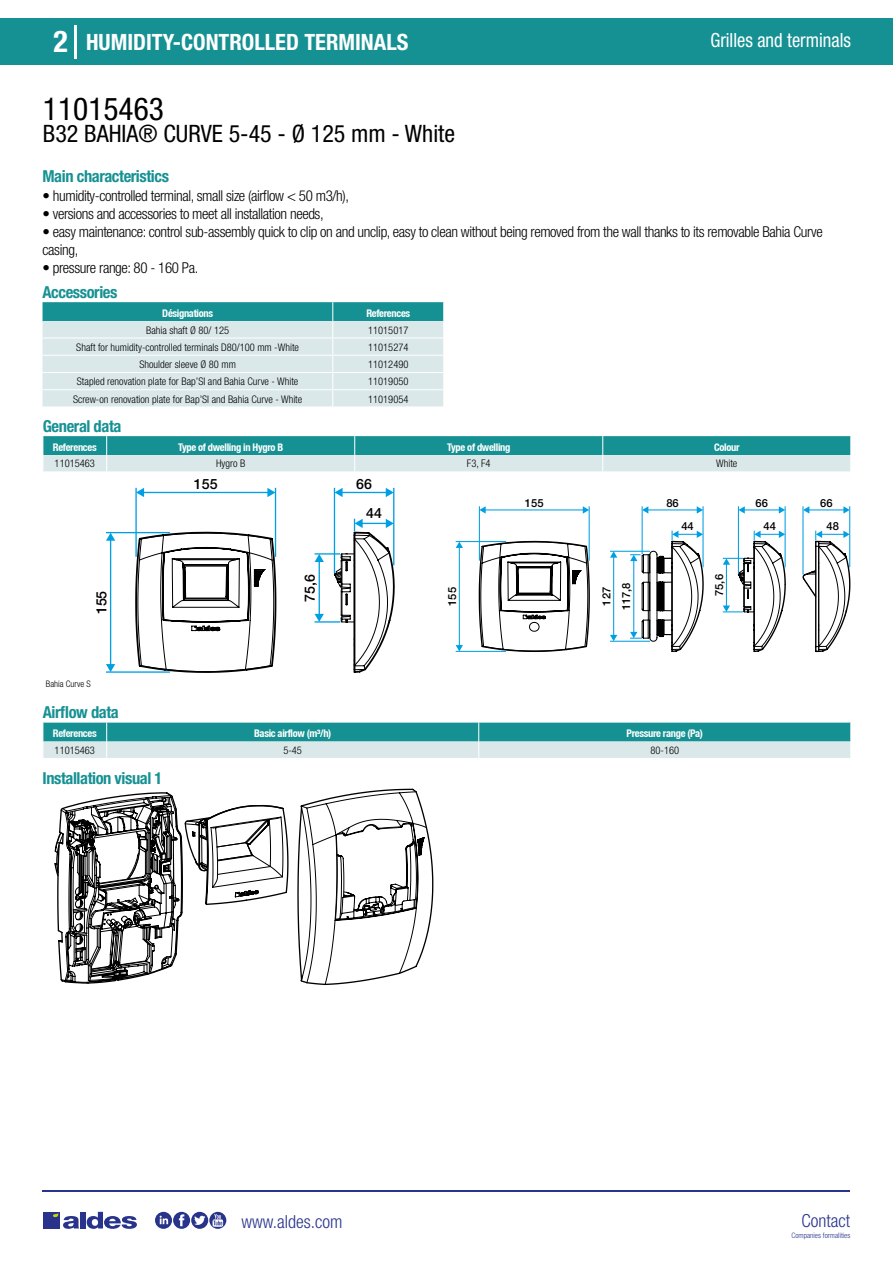
<style>
.page{position:relative;width:893px;height:1263px;background:#fff}
.page>*{position:absolute;margin:0;border:0;box-sizing:border-box;transform-origin:0 0}
.t1{font:condensed 31.5px "Helvetica Neue LT Std";color:#000}
.t2{font:700 condensed 30px "Helvetica Neue LT Std";color:#fff}
.t3{font:condensed 24px "Helvetica Neue LT Std";color:#000}
.t4{font:700 condensed 22.5px "Helvetica Neue LT Std";color:#fff}
.t5{font:condensed 19.5px "Helvetica Neue LT Std";color:#fff;scale:.95 1}
.t6{font:300 condensed 18px "Helvetica Neue";color:#28348b}
.t7{font:700 condensed 16.5px "Helvetica Neue LT Std";letter-spacing:-.025em;color:#169193}
.t8{font:300 condensed 15px/18px "Helvetica Neue LT Std";letter-spacing:-.025em;color:#000}
.t9{font:500 14.25px "Helvetica Neue";color:#000}
.t10{font:500 11.25px/19.8px "Helvetica Neue";color:#000;text-align:center}
.t11{font:300 condensed 10.5px "Helvetica Neue";color:#000}
.t12{font:700 condensed 10.5px "Helvetica Neue";letter-spacing:-.03em;color:#fff}
.t13{font:300 condensed 9px "Helvetica Neue";color:#000}
.t14{font:300 condensed 7.5px "Helvetica Neue";color:#28348b}
</style>
<div class="page">
<div style="left:0;top:18px;width:893px;height:46px;background:#169193"></div>
<hr style="left:74px;top:25px;width:2px;height:33px;background:#fff">
<hr style="left:43px;top:1190px;width:807px;height:1px;background:#28348b">
<svg style="left:155px;top:1212px;width:71px;height:17px"></svg>
<div style="left:43px;top:1212px;width:17px;height:16px;background:#28348b"></div>
<div style="left:80px;top:1212px;width:6px;height:16px;background:#28348b"></div>
<svg style="left:87px;top:1212px;width:50px;height:17px"></svg>
<svg style="left:53px;top:1213px;width:26px;height:16px"></svg>
<svg style="left:43px;top:302px;width:401px;height:105px;background:#b9d9da"></svg>
<svg style="left:43px;top:436px;width:808px;height:36px;background:#75bbbc"></svg>
<hr style="left:135px;top:488px;width:2px;height:69px;background:#009fe3">
<hr style="left:275px;top:488px;width:1px;height:69px;background:#009fe3">
<hr style="left:143px;top:492px;width:126px;height:1px;background:#009fe3">
<svg style="left:267px;top:488px;width:8px;height:9px"></svg>
<svg style="left:136px;top:488px;width:8px;height:9px"></svg>
<hr style="left:106px;top:671px;width:64px;height:2px;background:#009fe3">
<hr style="left:106px;top:532px;width:64px;height:1px;background:#009fe3">
<hr style="left:110px;top:539px;width:1px;height:126px;background:#009fe3">
<svg style="left:106px;top:533px;width:9px;height:8px"></svg>
<svg style="left:106px;top:664px;width:9px;height:8px"></svg>
<hr style="left:393px;top:488px;width:1px;height:77px;background:#009fe3">
<hr style="left:341px;top:492px;width:46px;height:1px;background:#009fe3">
<svg style="left:386px;top:488px;width:8px;height:9px"></svg>
<svg style="left:335px;top:488px;width:8px;height:9px"></svg>
<hr style="left:334px;top:488px;width:1px;height:85px;background:#009fe3">
<svg style="left:134px;top:519px;width:261px;height:154px"></svg>
<hr style="left:479px;top:506px;width:1px;height:55px;background:#009fe3">
<hr style="left:642px;top:506px;width:1px;height:48px;background:#009fe3">
<hr style="left:589px;top:506px;width:1px;height:55px;background:#009fe3">
<hr style="left:485px;top:509px;width:99px;height:1px;background:#009fe3">
<svg style="left:583px;top:506px;width:6px;height:8px"></svg>
<svg style="left:479px;top:506px;width:7px;height:8px"></svg>
<hr style="left:456px;top:651px;width:50px;height:1px;background:#009fe3">
<hr style="left:456px;top:541px;width:50px;height:1px;background:#009fe3">
<hr style="left:459px;top:547px;width:1px;height:99px;background:#009fe3">
<svg style="left:456px;top:542px;width:7px;height:6px"></svg>
<svg style="left:456px;top:645px;width:7px;height:6px"></svg>
<hr style="left:702px;top:506px;width:2px;height:61px;background:#009fe3">
<hr style="left:647px;top:509px;width:51px;height:1px;background:#009fe3">
<svg style="left:697px;top:506px;width:6px;height:8px"></svg>
<svg style="left:642px;top:506px;width:6px;height:8px"></svg>
<hr style="left:785px;top:506px;width:1px;height:61px;background:#009fe3">
<hr style="left:802px;top:506px;width:1px;height:68px;background:#009fe3">
<hr style="left:744px;top:509px;width:36px;height:1px;background:#009fe3">
<svg style="left:779px;top:506px;width:6px;height:8px"></svg>
<svg style="left:739px;top:506px;width:6px;height:8px"></svg>
<hr style="left:849px;top:506px;width:1px;height:61px;background:#009fe3">
<hr style="left:808px;top:509px;width:36px;height:1px;background:#009fe3">
<svg style="left:843px;top:506px;width:7px;height:8px"></svg>
<svg style="left:803px;top:506px;width:6px;height:8px"></svg>
<hr style="left:738px;top:506px;width:1px;height:67px;background:#009fe3">
<svg style="left:478px;top:531px;width:372px;height:121px"></svg>
<svg style="left:43px;top:723px;width:808px;height:35px;background:#74babc"></svg>
<svg style="left:55px;top:789px;width:378px;height:196px"></svg>
<h2 class="t2" style="left:54px;top:24px;width:16px">2</h2>
<h3 class="t4" style="left:86px;top:28px;width:324px">HUMIDITY-CONTROLLED TERMINALS</h3>
<h3 class="t5" style="left:710px;top:29px;width:149px">Grilles and terminals</h3>
<h1 class="t1" style="left:43px;top:91px;width:122px">11015463</h1>
<h3 class="t3" style="left:43px;top:120px;width:414px">B32 BAHIA® CURVE 5-45 - Ø 125 mm - White</h3>
<h3 class="t7" style="left:43px;top:166px;width:128px">Main characteristics</h3>
<h3 class="t8" style="left:43px;top:187px;width:308px">• humidity-controlled terminal, small size (airflow &lt; 50 m3/h),</h3>
<h3 class="t8" style="left:43px;top:205px;width:283px">• versions and accessories to meet all installation needs,</h3>
<h3 class="t8" style="left:43px;top:223px;width:782px">• easy maintenance: control sub-assembly quick to clip on and unclip, easy to clean without being removed from the wall thanks to its removable Bahia Curve casing,</h3>
<h3 class="t8" style="left:43px;top:259px;width:157px">• pressure range: 80 - 160 Pa.</h3>
<h3 class="t7" style="left:43px;top:282px;width:76px">Accessories</h3>
<p class="t12" style="left:162px;top:307px;width:52px">Désignations</p>
<p class="t12" style="left:366px;top:307px;width:45px">References</p>
<p class="t11" style="left:146px;top:324px;width:85px">Bahia shaft Ø 80/ 125</p>
<p class="t11" style="left:368px;top:324px;width:42px">11015017</p>
<p class="t11" style="left:76px;top:341px;width:224px">Shaft for humidity-controlled terminals D80/100 mm -White</p>
<p class="t11" style="left:368px;top:341px;width:42px">11015274</p>
<p class="t11" style="left:139px;top:358px;width:98px">Shoulder sleeve Ø 80 mm</p>
<p class="t11" style="left:368px;top:358px;width:42px">11012490</p>
<p class="t11" style="left:77px;top:376px;width:223px">Stapled renovation plate for Bap’SI and Bahia Curve - White</p>
<p class="t11" style="left:368px;top:376px;width:42px">11019050</p>
<p class="t11" style="left:73px;top:393px;width:231px">Screw-on renovation plate for Bap’SI and Bahia Curve - White</p>
<p class="t11" style="left:368px;top:393px;width:42px">11019054</p>
<h3 class="t7" style="left:43px;top:416px;width:80px">General data</h3>
<p class="t12" style="left:53px;top:441px;width:45px">References</p>
<p class="t12" style="left:178px;top:441px;width:107px">Type of dwelling in Hygro B</p>
<p class="t12" style="left:447px;top:441px;width:65px">Type of dwelling</p>
<p class="t12" style="left:714px;top:441px;width:27px">Colour</p>
<p class="t11" style="left:55px;top:458px;width:42px">11015463</p>
<p class="t11" style="left:216px;top:458px;width:31px">Hygro B</p>
<p class="t11" style="left:467px;top:458px;width:25px">F3, F4</p>
<p class="t11" style="left:716px;top:458px;width:23px">White</p>
<h3 class="t9" style="left:194px;top:475px;width:25px">155</h3>
<h3 class="t9" style="left:366px;top:505px;width:17px">44</h3>
<h3 class="t9" style="left:356px;top:475px;width:17px">66</h3>
<p class="t10" style="left:755px;top:493px;width:14px">66</p>
<p class="t10" style="left:820px;top:493px;width:14px">66</p>
<p class="t10" style="left:525px;top:493px;width:20px">155</p>
<p class="t10" style="left:666px;top:493px;width:14px">86</p>
<h3 class="t9" style="left:93px;top:614px;width:25px;rotate:-90deg">155</h3>
<h3 class="t9" style="left:301px;top:602px;width:29px;rotate:-90deg">75,6</h3>
<p class="t10" style="left:442px;top:606px;width:20px;rotate:-90deg">155</p>
<p class="t10" style="left:596px;top:610px;width:29px;rotate:-90deg">127<br>117,8</p>
<p class="t10" style="left:681px;top:516px;width:14px">44</p>
<p class="t10" style="left:763px;top:516px;width:14px">44</p>
<p class="t10" style="left:826px;top:516px;width:14px">48</p>
<p class="t10" style="left:709px;top:596px;width:23px;rotate:-90deg">75,6</p>
<p class="t13" style="left:46px;top:679px;width:46px">Bahia Curve S</p>
<h3 class="t7" style="left:43px;top:702px;width:77px">Airflow data</h3>
<p class="t12" style="left:53px;top:727px;width:45px">References</p>
<p class="t12" style="left:254px;top:727px;width:79px">Basic airflow (m³/h)</p>
<p class="t12" style="left:627px;top:727px;width:78px">Pressure range (Pa)</p>
<p class="t11" style="left:55px;top:744px;width:42px">11015463</p>
<p class="t11" style="left:283px;top:744px;width:20px">5-45</p>
<p class="t11" style="left:650px;top:744px;width:30px">80-160</p>
<h3 class="t7" style="left:43px;top:768px;width:121px">Installation visual 1</h3>
<h3 class="t6" style="left:241px;top:1211px;width:102px">www.aldes.com</h3>
<h3 class="t6" style="left:801px;top:1211px;width:50px">Contact</h3>
<p class="t14" style="left:791px;top:1230px;width:60px">Companies formalities</p>
</div>
